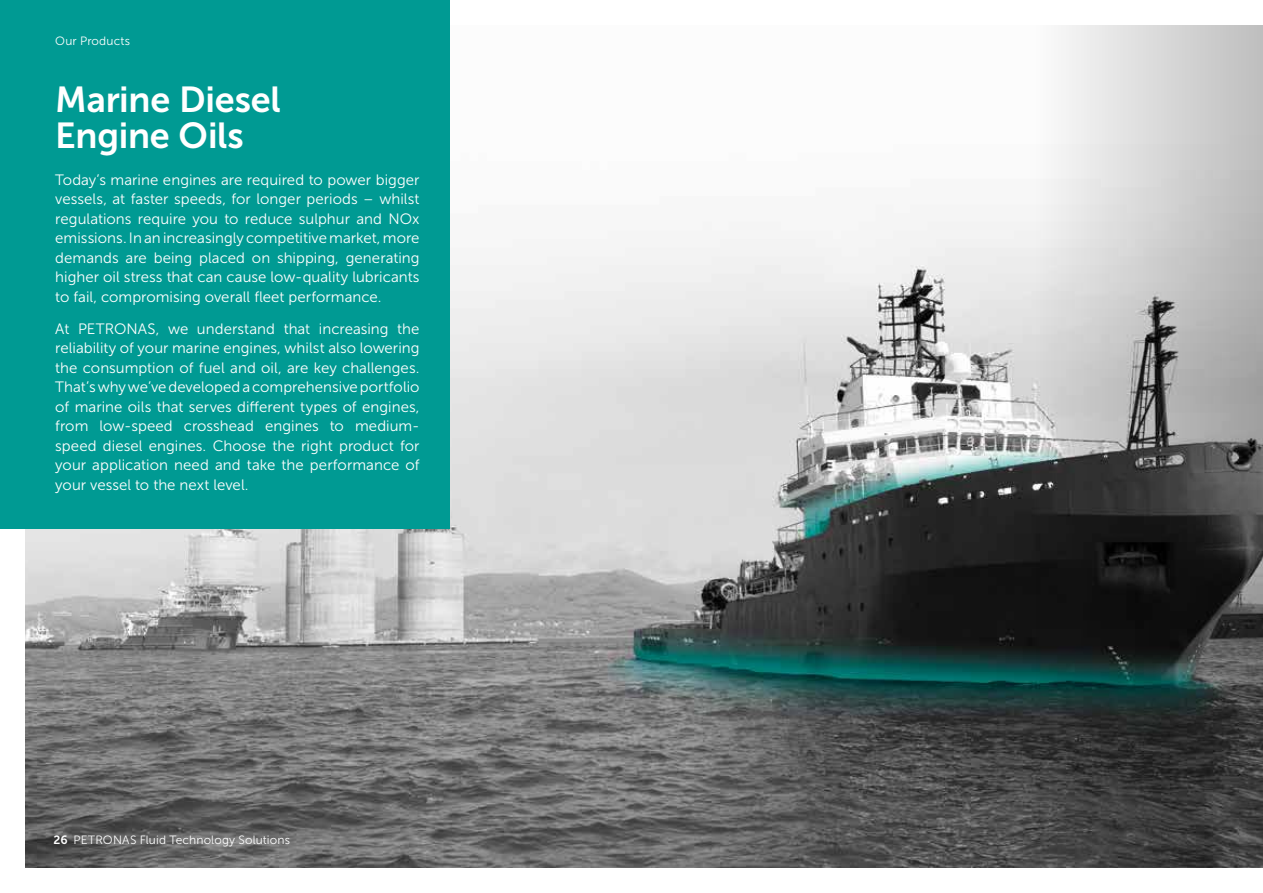
<style>
.page{position:relative;width:1263px;height:893px;background:#fff}
.page>*{position:absolute;margin:0;border:0;box-sizing:border-box;transform-origin:0 0}
.t1{font:36px/36px "Museo Sans 700";letter-spacing:-.005em;color:#fff}
.t2{font:15px/19.5px "Museo Sans 300";letter-spacing:.005em;color:#fff;text-align:justify}
.t3{font:12px "Museo Sans 300";letter-spacing:.015em;color:#fff}
.s1{font-family:"Museo Sans 700"}
</style>
<div class="page">
<img style="left:26px;top:26px;width:1008px;height:841px">
<svg style="left:1034px;top:26px;width:229px;height:841px;background:#7c7e7e"></svg>
<div style="left:0;top:0;width:449px;height:528px;background:#009a93"></div>
<p class="t3" style="left:55px;top:34px;width:76px">Our Products</p>
<h1 class="t1" style="left:55px;top:82px;width:227px">Marine Diesel<br>Engine Oils</h1>
<p class="t2" style="left:55px;top:170px;width:366px">Today’s marine engines are required to power bigger vessels, at faster speeds, for longer periods – whilst regulations require you to reduce sulphur and NOx emissions. In an increasingly competitive market, more demands are being placed on shipping, generating higher oil stress that can cause low-quality lubricants to fail, compromising overall fleet performance.</p>
<p class="t2" style="left:55px;top:319px;width:366px">At PETRONAS, we understand that increasing the reliability of your marine engines, whilst also lowering the consumption of fuel and oil, are key challenges.<br>That’s why we’ve developed a comprehensive portfolio of marine oils that serves different types of engines, from low-speed crosshead engines to medium&shy;speed diesel engines. Choose the right product for your application need and take the performance of your vessel to the next level.</p>
<p class="t3" style="left:54px;top:834px;width:238px"><span class="s1">26</span> PETRONAS Fluid Technology Solutions</p>
</div>
